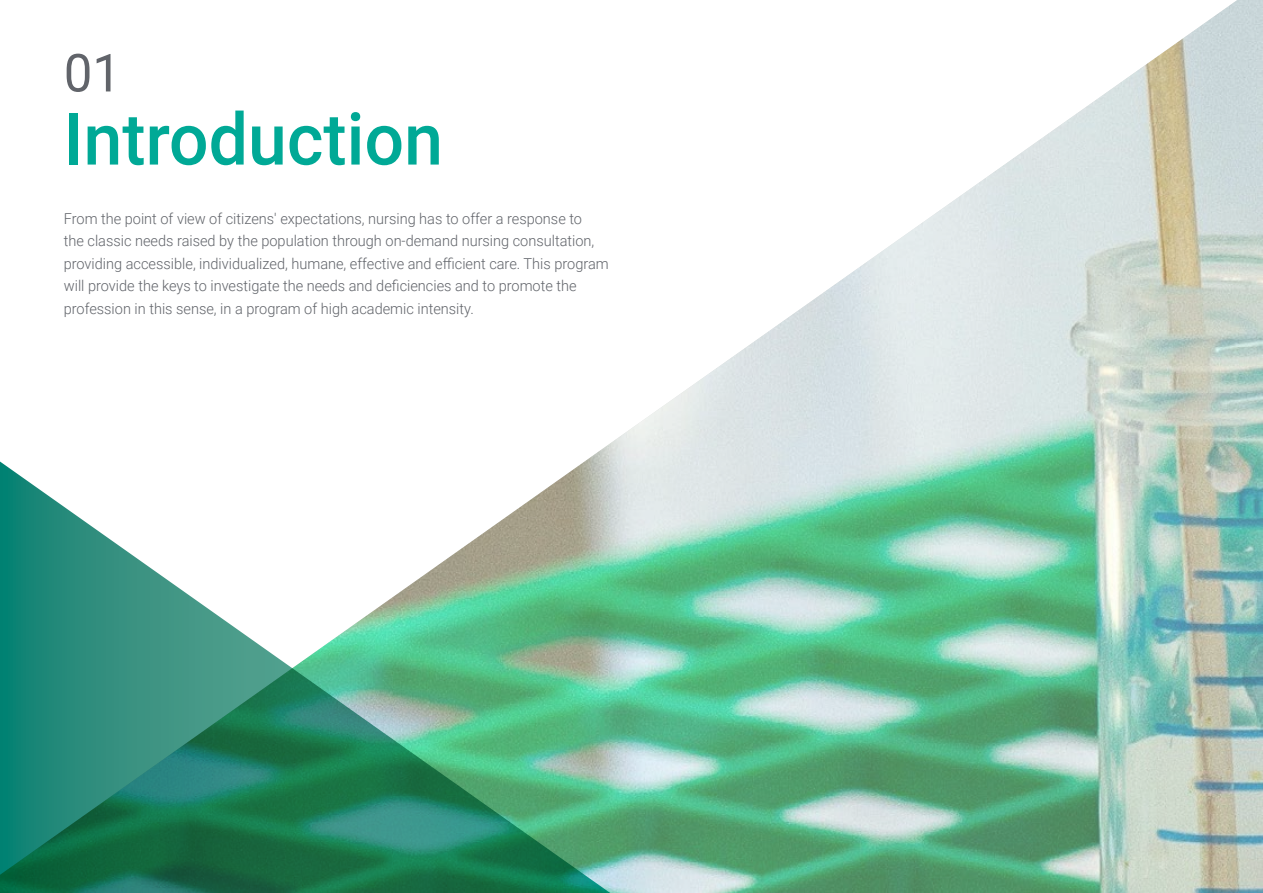
<style>
.page{position:relative;width:1263px;height:893px;background:#fff}
.page>*{position:absolute;margin:0;border:0;box-sizing:border-box;transform-origin:0 0}
.t1{font:500 72px "Roboto";color:#00a996}
.t2{font:52.5px "Roboto";color:#61646a}
.t3{font:300 15px/22.5px "Roboto";color:#61646a}
</style>
<div class="page">
<img style="left:607px;top:0;width:656px;height:893px">
<svg style="left:0;top:446px;width:640px;height:447px"></svg>
<h2 class="t2" style="left:64px;top:36px;width:59px">01</h2>
<h1 class="t1" style="left:64px;top:89px;width:381px">Introduction</h1>
<p class="t3" style="left:64px;top:207px;width:546px">From the point of view of citizens' expectations, nursing has to offer a response to<br>the classic needs raised by the population through on-demand nursing consultation, providing accessible, individualized, humane, effective and efficient care. This program will provide the keys to investigate the needs and deficiencies and to promote the profession in this sense, in a program of high academic intensity.</p>
</div>
